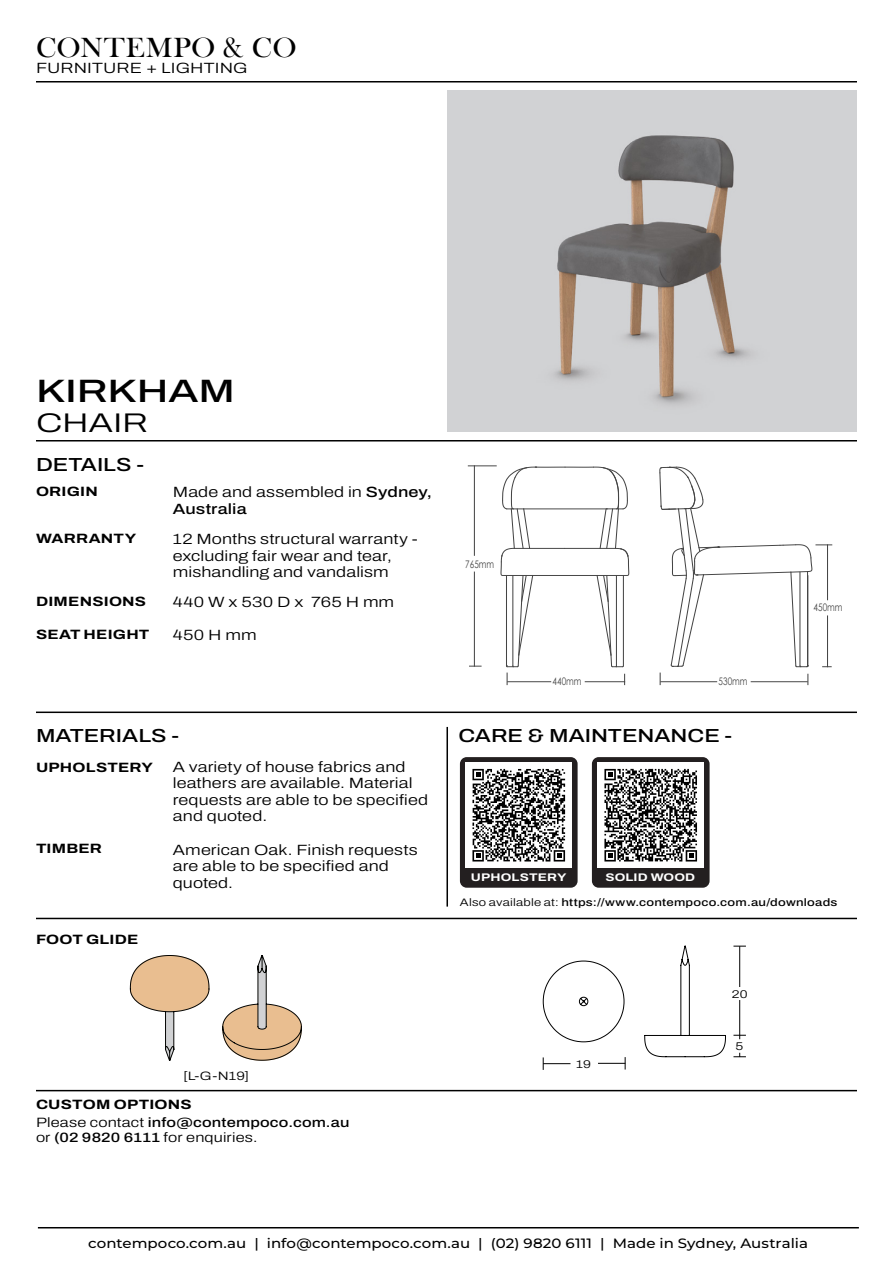
<style>
.page{position:relative;width:893px;height:1263px;background:#fff}
.page>*{position:absolute;margin:0;border:0;box-sizing:border-box;transform-origin:0 0}
.t1{font:500 32.4px "Archivo";color:#000;scale:1.33 1}
.t2{font:28.5px "Bask Old Face";letter-spacing:.025em;color:#000;scale:1.05 1}
.t3{font:300 27px "Archivo";color:#000;scale:1.33 1}
.t4{font:500 18.9px "Archivo";color:#000;scale:1.22 1}
.t5{font:300 14.85px/16.5px "Archivo";letter-spacing:.005em;color:#000;scale:1.22 1}
.t6{font:500 13.5px "Montserrat";color:#000;scale:1.11 1}
.t7{font:700 13.5px "Archivo";letter-spacing:.015em;color:#000;scale:1.22 1}
.t8{font:500 13.5px/15px "Archivo";letter-spacing:.01em;color:#000;scale:1.22 1}
.t9{font:300 12.15px "Archivo";color:#000;scale:1.22 1}
.t10{font:300 11.25px "Archivo";color:#000;scale:1.22 1}
.t11{font:700 11.1px "Archivo";letter-spacing:.01em;color:#fff;scale:1.22 1}
.t12{font:500 10.8px "Archivo";letter-spacing:.02em;color:#000;scale:1.22 1}
.t13{font:10.35px "Century Gothic";color:#444;scale:.79 1}
.s1{font-weight:500}
.s2{font-weight:300}
</style>
<div class="page">
<svg style="left:660px;top:673px;width:1px;height:12px"></svg>
<hr style="left:751px;top:681px;width:56px;height:1px;background:#444">
<hr style="left:661px;top:681px;width:56px;height:1px;background:#444">
<svg style="left:468px;top:465px;width:162px;height:220px"></svg>
<svg style="left:659px;top:466px;width:173px;height:201px"></svg>
<img style="left:448px;top:90px;width:409px;height:341px">
<hr style="left:36px;top:440px;width:821px;height:1px;background:#000">
<hr style="left:36px;top:711px;width:821px;height:2px;background:#000">
<hr style="left:36px;top:918px;width:821px;height:1px;background:#000">
<hr style="left:446px;top:727px;width:2px;height:179px;background:#000">
<hr style="left:36px;top:81px;width:821px;height:2px;background:#000">
<hr style="left:38px;top:1227px;width:821px;height:1px;background:#000">
<hr style="left:36px;top:1090px;width:821px;height:1px;background:#000">
<div style="left:460px;top:757px;width:118px;height:131px;background:#231f20;border-radius:7px"></div>
<div style="left:465px;top:763px;width:107px;height:105px;background:#fff"></div>
<svg style="left:472px;top:769px;width:93px;height:92px"></svg>
<div style="left:592px;top:757px;width:118px;height:131px;background:#231f20;border-radius:7px"></div>
<div style="left:597px;top:763px;width:107px;height:105px;background:#fff"></div>
<svg style="left:604px;top:769px;width:93px;height:92px"></svg>
<svg style="left:222px;top:955px;width:80px;height:106px"></svg>
<svg style="left:130px;top:955px;width:80px;height:106px"></svg>
<svg style="left:542px;top:945px;width:184px;height:125px"></svg>
<svg style="left:733px;top:1035px;width:13px;height:4px"></svg>
<svg style="left:733px;top:1053px;width:13px;height:4px"></svg>
<svg style="left:733px;top:946px;width:13px;height:1px"></svg>
<hr style="left:739px;top:946px;width:1px;height:41px;background:#000">
<hr style="left:739px;top:1000px;width:1px;height:35px;background:#000">
<h2 class="t2" style="left:36px;top:32px;width:250px">CONTEMPO &amp; CO</h2>
<p class="t5" style="left:36px;top:60px;width:175px">FURNITURE + LIGHTING</p>
<h1 class="t1" style="left:36px;top:366px;width:151px">KIRKHAM</h1>
<h3 class="t3" style="left:36px;top:402px;width:86px">CHAIR</h3>
<p class="t4" style="left:36px;top:450px;width:90px">DETAILS -</p>
<p class="t7" style="left:36px;top:481px;width:52px">ORIGIN</p>
<p class="t7" style="left:36px;top:528px;width:84px">WARRANTY</p>
<p class="t5" style="left:173px;top:531px;width:202px">12 Months structural warranty - excluding fair wear and tear, mishandling and vandalism</p>
<p class="t7" style="left:36px;top:591px;width:92px">DIMENSIONS</p>
<p class="t5" style="left:173px;top:593px;width:183px">440 W x 530 D x 765 H mm</p>
<p class="t7" style="left:36px;top:624px;width:95px">SEAT HEIGHT</p>
<p class="t5" style="left:173px;top:626px;width:70px">450 H mm</p>
<p class="t5" style="left:173px;top:484px;width:214px">Made and assembled in <span class="s1">Sydney,<br>Australia</span></p>
<p class="t13" style="left:465px;top:557px;width:38px">765mm</p>
<p class="t13" style="left:553px;top:674px;width:38px">440mm</p>
<p class="t13" style="left:719px;top:674px;width:38px">530mm</p>
<p class="t4" style="left:36px;top:722px;width:119px">MATERIALS -</p>
<p class="t4" style="left:458px;top:722px;width:226px">CARE &amp; MAINTENANCE -</p>
<p class="t7" style="left:36px;top:757px;width:97px">UPHOLSTERY</p>
<p class="t5" style="left:173px;top:758px;width:211px">A variety of house fabrics and leathers are available. Material requests are able to be specified and quoted.</p>
<p class="t13" style="left:814px;top:600px;width:38px">450mm</p>
<p class="t7" style="left:36px;top:838px;width:56px">TIMBER</p>
<p class="t5" style="left:173px;top:841px;width:202px">American Oak. Finish requests are able to be specified and quoted.</p>
<p class="t7" style="left:36px;top:929px;width:85px">FOOT GLIDE</p>
<p class="t9" style="left:183px;top:1067px;width:55px">[L-G-N19]</p>
<p class="t7" style="left:36px;top:1094px;width:129px">CUSTOM OPTIONS</p>
<p class="t8" style="left:36px;top:1114px;width:259px"><span class="s2">Please contact</span> info@contempoco.com.au <span class="s2">or</span> (02 9820 6111 <span class="s2">for enquiries.</span></p>
<p class="t11" style="left:471px;top:869px;width:80px">UPHOLSTERY</p>
<p class="t11" style="left:605px;top:869px;width:75px">SOLID WOOD</p>
<p class="t12" style="left:460px;top:894px;width:311px"><span class="s2">Also available at:</span> https://www.contempoco.com.au/downloads</p>
<p class="t10" style="left:732px;top:986px;width:14px">20</p>
<p class="t10" style="left:576px;top:1056px;width:14px">19</p>
<p class="t10" style="left:735px;top:1038px;width:8px">5</p>
<p class="t6" style="left:88px;top:1234px;width:650px">contempoco.com.au | info@contempoco.com.au | (02) 9820 6111 | Made in Sydney, Australia</p>
</div>
